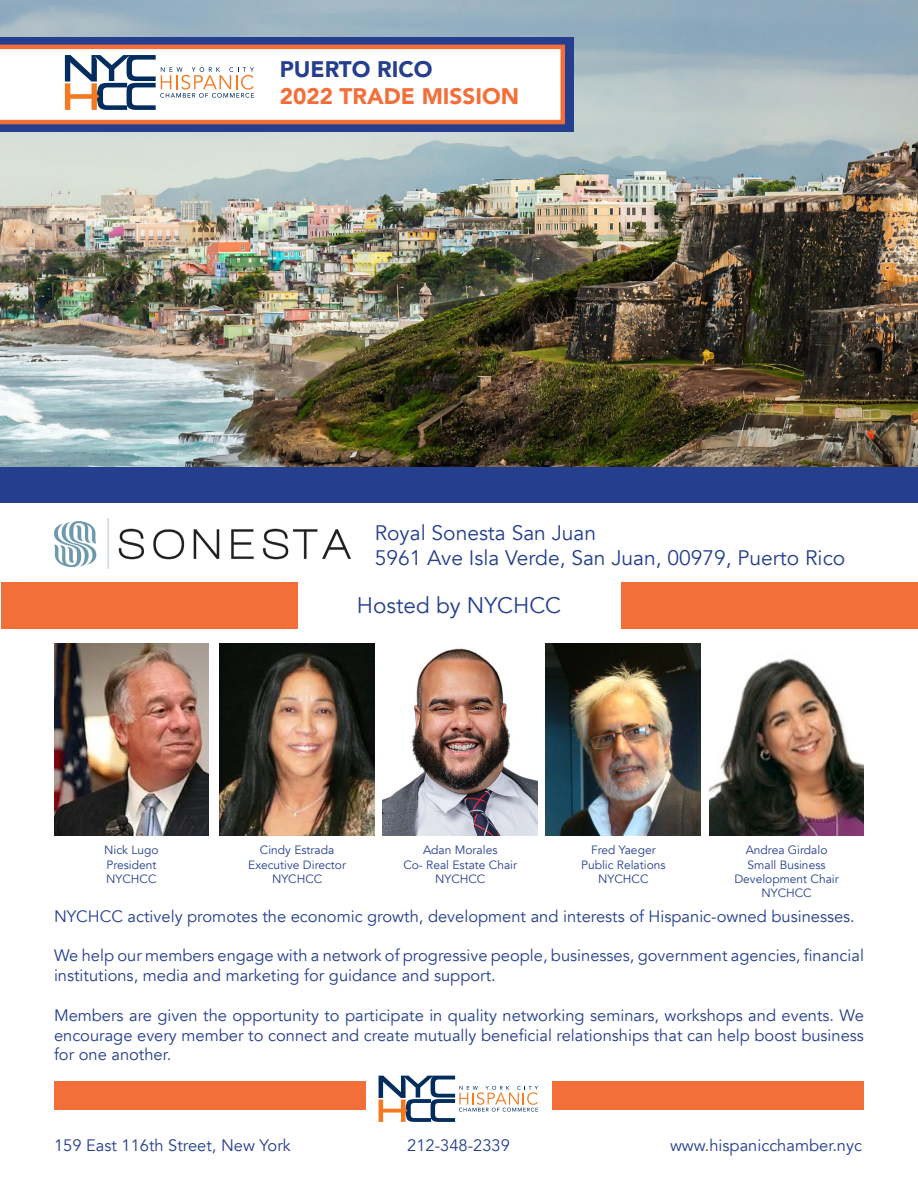
<style>
.page{position:relative;width:918px;height:1188px;background:#fff}
.page>*{position:absolute;margin:0;border:0;box-sizing:border-box;transform-origin:0 0}
.t1{font:900 22.5px "Avenir";color:#f26f39}
.t2{font:22.5px "Avenir";color:#253f8e}
.t3{font:900 22.5px "Avenir";color:#253f8e}
.t4{font:21px "Avenir";color:#253f8e}
.t5{font:16.5px/19.8px "Avenir";color:#253f8e}
.t6{font:12px "Avenir";color:#253f8e}
</style>
<div class="page">
<img style="left:0;top:0;width:918px;height:468px">
<div style="left:0;top:37px;width:573px;height:95px;background:#253f8e"></div>
<svg style="left:0;top:45px;width:565px;height:79px;background:#fde9e0"></svg>
<img style="left:220px;top:643px;width:155px;height:193px">
<img style="left:54px;top:643px;width:155px;height:193px">
<img style="left:54px;top:519px;width:297px;height:50px">
<img style="left:383px;top:648px;width:155px;height:188px">
<img style="left:546px;top:643px;width:155px;height:193px">
<img style="left:709px;top:658px;width:155px;height:178px">
<svg style="left:65px;top:55px;width:189px;height:55px;background:#cfced1"></svg>
<div style="left:1px;top:583px;width:297px;height:46px;background:#f26f39"></div>
<div style="left:0;top:468px;width:918px;height:35px;background:#253f8e"></div>
<div style="left:621px;top:583px;width:297px;height:46px;background:#f26f39"></div>
<svg style="left:379px;top:1076px;width:159px;height:46px"></svg>
<div style="left:55px;top:1081px;width:311px;height:28px;background:#f26f39"></div>
<div style="left:553px;top:1081px;width:311px;height:28px;background:#f26f39"></div>
<p class="t3" style="left:280px;top:49px;width:154px">PUERTO RICO</p>
<p class="t1" style="left:280px;top:76px;width:241px">2022 TRADE MISSION</p>
<p class="t4" style="left:375px;top:520px;width:223px">Royal Sonesta San Juan</p>
<p class="t4" style="left:375px;top:545px;width:472px">5961 Ave Isla Verde, San Juan, 00979, Puerto Rico</p>
<p class="t6" style="left:104px;top:843px;width:56px">Nick Lugo</p>
<p class="t6" style="left:106px;top:857px;width:51px">President</p>
<p class="t6" style="left:106px;top:872px;width:52px">NYCHCC</p>
<p class="t2" style="left:357px;top:592px;width:206px">Hosted by NYCHCC</p>
<p class="t6" style="left:260px;top:843px;width:76px">Cindy Estrada</p>
<p class="t6" style="left:248px;top:857px;width:99px">Executive Director</p>
<p class="t6" style="left:272px;top:872px;width:52px">NYCHCC</p>
<p class="t6" style="left:423px;top:843px;width:76px">Adan Morales</p>
<p class="t6" style="left:403px;top:857px;width:115px">Co- Real Estate Chair</p>
<p class="t6" style="left:435px;top:872px;width:52px">NYCHCC</p>
<p class="t6" style="left:591px;top:843px;width:66px">Fred Yaeger</p>
<p class="t6" style="left:581px;top:857px;width:86px">Public Relations</p>
<p class="t6" style="left:598px;top:872px;width:52px">NYCHCC</p>
<p class="t6" style="left:746px;top:843px;width:83px">Andrea Girdalo</p>
<p class="t6" style="left:748px;top:857px;width:80px">Small Business</p>
<p class="t6" style="left:734px;top:872px;width:106px">Development Chair</p>
<p class="t6" style="left:761px;top:886px;width:52px">NYCHCC</p>
<p class="t5" style="left:54px;top:907px;width:802px">NYCHCC actively promotes the economic growth, development and interests of Hispanic-owned businesses.</p>
<p class="t5" style="left:54px;top:946px;width:812px">We help our members engage with a network of progressive people, businesses, government agencies, financial institutions, media and marketing for guidance and support.</p>
<p class="t5" style="left:54px;top:1006px;width:812px;text-align:justify">Members are given the opportunity to participate in quality networking seminars, workshops and events. We encourage every member to connect and create mutually beneficial relationships that can help boost business for one another.</p>
<p class="t5" style="left:54px;top:1135px;width:238px">159 East 116th Street, New York</p>
<p class="t5" style="left:407px;top:1135px;width:104px">212-348-2339</p>
<p class="t5" style="left:670px;top:1135px;width:193px">www.hispanicchamber.nyc</p>
</div>
